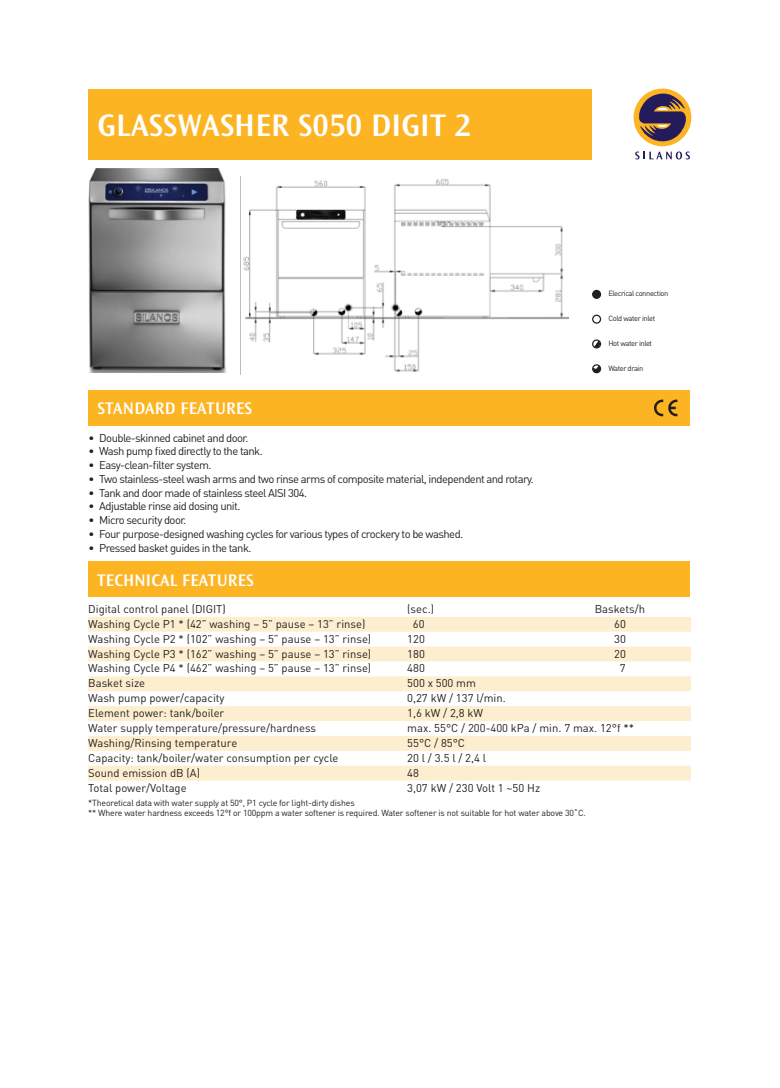
<style>
.page{position:relative;width:780px;height:1088px;background:#fff}
.page>*{position:absolute;margin:0;border:0;box-sizing:border-box;transform-origin:0 0}
.t1{font:600 32.5px "Ocean Sans Std";letter-spacing:.01em;color:#fff}
.t2{font:600 17.5px "Ocean Sans Std";letter-spacing:.01em;color:#fff}
.t3{font:11.25px "DIN";letter-spacing:-.01em;color:#231f20}
.t4{font:11.25px "DIN";letter-spacing:-.05em;color:#231f20}
.t5{font:8.75px/10px "DIN";letter-spacing:-.02em;color:#231f20}
.t6{font:7.5px "DIN";letter-spacing:-.05em;color:#231f20}
</style>
<div class="page">
<svg style="left:635px;top:151px;width:55px;height:8px"></svg>
<div style="left:633px;top:89px;width:58px;height:57px;background:#fcb423;border-radius:50%"></div>
<svg style="left:639px;top:90px;width:46px;height:54px"></svg>
<div style="left:89px;top:89px;width:503px;height:70px;background:#fcb423"></div>
<div style="left:89px;top:390px;width:601px;height:35px;background:#fcb423"></div>
<svg style="left:654px;top:399px;width:23px;height:17px"></svg>
<svg style="left:88px;top:617px;width:603px;height:163px;fill:#feeed0"></svg>
<div style="left:88px;top:562px;width:601px;height:35px;background:#fcb423"></div>
<img style="left:88px;top:168px;width:139px;height:204px">
<img style="left:240px;top:176px;width:328px;height:199px">
<div style="left:592px;top:290px;width:8px;height:8px;background:#231f20;border-radius:50%"></div>
<div style="left:592px;top:290px;width:9px;height:9px;border:1px solid #231f20;border-radius:50%"></div>
<div style="left:592px;top:315px;width:9px;height:9px;border:1px solid #231f20;border-radius:50%"></div>
<div style="left:592px;top:339px;width:9px;height:9px;border:1px solid #231f20;border-radius:50%"></div>
<svg style="left:594px;top:341px;width:6px;height:7px"></svg>
<div style="left:592px;top:364px;width:9px;height:9px;border:1px solid #231f20;border-radius:50%"></div>
<svg style="left:592px;top:366px;width:8px;height:7px"></svg>
<h1 class="t1" style="left:97px;top:107px;width:375px">GLASSWASHER S050 DIGIT 2</h1>
<h2 class="t2" style="left:97px;top:398px;width:156px">STANDARD FEATURES</h2>
<p class="t4" style="left:89px;top:430px;width:161px">• Double-skinned cabinet and door.</p>
<p class="t4" style="left:89px;top:444px;width:175px">• Wash pump fixed directly to the tank.</p>
<p class="t4" style="left:89px;top:458px;width:124px">• Easy-clean-filter system.</p>
<p class="t4" style="left:89px;top:472px;width:447px">• Two stainless-steel wash arms and two rinse arms of composite material, independent and rotary.</p>
<p class="t4" style="left:89px;top:485px;width:220px">• Tank and door made of stainless steel AISI 304.</p>
<p class="t4" style="left:89px;top:499px;width:153px">• Adjustable rinse aid dosing unit.</p>
<p class="t4" style="left:89px;top:513px;width:99px">• Micro security door.</p>
<p class="t4" style="left:89px;top:527px;width:376px">• Four purpose-designed washing cycles for various types of crockery to be washed.</p>
<p class="t4" style="left:89px;top:540px;width:164px">• Pressed basket guides in the tank.</p>
<h2 class="t2" style="left:97px;top:570px;width:158px">TECHNICAL FEATURES</h2>
<p class="t6" style="left:608px;top:289px;width:61px">Elecrical connection</p>
<p class="t6" style="left:608px;top:314px;width:48px">Cold water inlet</p>
<p class="t6" style="left:608px;top:339px;width:45px">Hot water inlet</p>
<p class="t6" style="left:608px;top:363px;width:36px">Water drain</p>
<p class="t3" style="left:88px;top:602px;width:139px">Digital control panel (DIGIT)</p>
<p class="t3" style="left:407px;top:602px;width:28px">(sec.)</p>
<p class="t3" style="left:594px;top:602px;width:52px">Baskets/h</p>
<p class="t3" style="left:88px;top:617px;width:279px">Washing Cycle P1 * (42” washing – 5” pause – 13” rinse)</p>
<p class="t3" style="left:413px;top:617px;width:13px">60</p>
<p class="t3" style="left:614px;top:617px;width:13px">60</p>
<p class="t3" style="left:88px;top:631px;width:284px">Washing Cycle P2 * (102” washing – 5” pause – 13” rinse)</p>
<p class="t3" style="left:407px;top:631px;width:19px">120</p>
<p class="t3" style="left:614px;top:631px;width:13px">30</p>
<p class="t3" style="left:88px;top:646px;width:284px">Washing Cycle P3 * (162” washing – 5” pause – 13” rinse)</p>
<p class="t3" style="left:407px;top:646px;width:19px">180</p>
<p class="t3" style="left:614px;top:646px;width:13px">20</p>
<p class="t3" style="left:88px;top:661px;width:284px">Washing Cycle P4 * (462” washing – 5” pause – 13” rinse)</p>
<p class="t3" style="left:407px;top:661px;width:19px">480</p>
<p class="t3" style="left:619px;top:661px;width:7px">7</p>
<p class="t3" style="left:88px;top:676px;width:58px">Basket size</p>
<p class="t3" style="left:407px;top:676px;width:70px">500 x 500 mm</p>
<p class="t3" style="left:88px;top:691px;width:138px">Wash pump power/capacity</p>
<p class="t3" style="left:407px;top:691px;width:100px">0,27 kW / 137 l/min.</p>
<p class="t3" style="left:88px;top:706px;width:138px">Element power: tank/boiler</p>
<p class="t3" style="left:407px;top:706px;width:77px">1,6 kW / 2,8 kW</p>
<p class="t3" style="left:88px;top:721px;width:229px">Water supply temperature/pressure/hardness</p>
<p class="t3" style="left:407px;top:721px;width:228px">max. 55°C / 200-400 kPa / min. 7 max. 12°f **</p>
<p class="t3" style="left:88px;top:736px;width:150px">Washing/Rinsing temperature</p>
<p class="t3" style="left:407px;top:736px;width:59px">55°C / 85°C</p>
<p class="t3" style="left:88px;top:751px;width:252px">Capacity: tank/boiler/water consumption per cycle</p>
<p class="t3" style="left:407px;top:751px;width:80px">20l/3.5l/2,4l</p>
<p class="t3" style="left:88px;top:765px;width:113px">Sound emission dB (A)</p>
<p class="t3" style="left:407px;top:765px;width:13px">48</p>
<p class="t3" style="left:88px;top:780px;width:100px">Total power/Voltage</p>
<p class="t3" style="left:407px;top:780px;width:134px">3,07 kW / 230 Volt 1 ~50 Hz</p>
<p class="t5" style="left:88px;top:798px;width:499px">*Theoretical data with water supply at 50°, P1 cycle for light-dirty dishes<br>** Where water hardness exceeds 12°f or 100ppm a water softener is required. Water softener is not suitable for hot water above 30˚C.</p>
</div>
